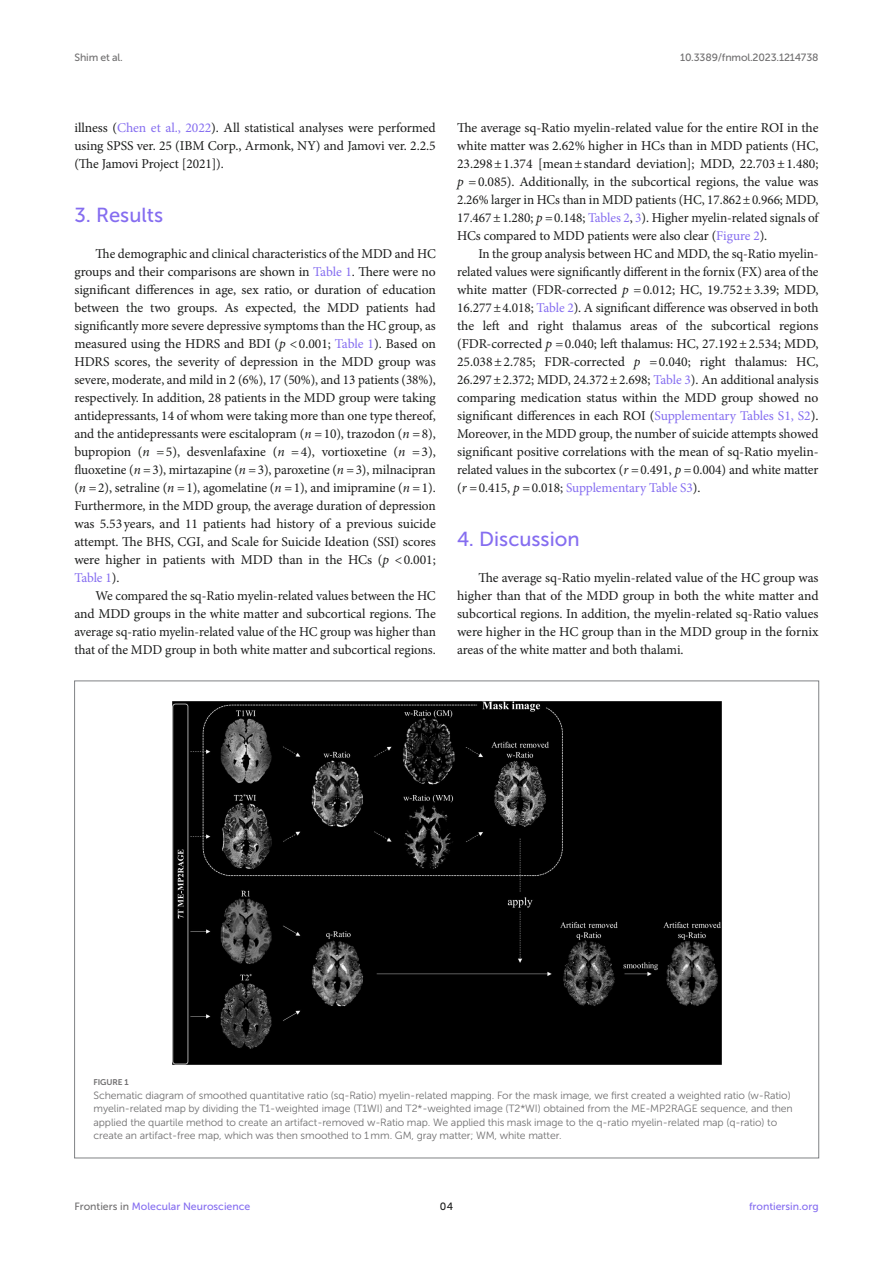
<style>
.page{position:relative;width:893px;height:1263px;background:#fff}
.page>*{position:absolute;margin:0;border:0;box-sizing:border-box;transform-origin:0 0}
.HEAD_1{font:20.25px "Museo Sans 500";color:#856df0}
.TEXT{font:13.5px/18px "Minion Pro";letter-spacing:-.005em;color:#1b1c1b;text-align:justify}
.TEXT_FLUSH{font:13.5px/18px "Minion Pro";letter-spacing:-.005em;color:#1b1c1b;text-align:justify}
.FIG_LEG{font:10.5px/13.5px "Museo Sans 300";letter-spacing:-.01em;color:#706f70}
.t1{font:10.5px "Museo Sans 500";color:#856df0}
.t2{font:10.5px "Museo Sans 500";letter-spacing:-.015em;color:#706f70}
.t3{font:10.5px "Museo Sans 500";color:#1b1c1b}
.FIG_HD{font:8.25px "Museo Sans 700";letter-spacing:-.01em;color:#706f70}
.s1{color:#856df0}
.s2{font-style:italic}
.s3{color:#706f70}
</style>
<div class="page">
<img style="left:172px;top:701px;width:550px;height:364px">
<p class="t2" style="left:74px;top:51px;width:50px">Shim et al.</p>
<p class="t2" style="left:680px;top:51px;width:140px">10.3389/fnmol.2023.1214738</p>
<p class="TEXT" style="left:74px;top:119px;width:363px">illness (<span class="s1">Chen et al., 2022</span>). All statistical analyses were performed using SPSS ver. 25 (IBM Corp., Armonk, NY) and Jamovi ver. 2.2.5 (The Jamovi Project [2021]).</p>
<p class="HEAD_1" style="left:74px;top:204px;width:90px">3. Results</p>
<p class="TEXT_FLUSH" style="left:74px;top:245px;width:363px;text-indent:21px">The demographic and clinical characteristics of the MDD and HC groups and their comparisons are shown in <span class="s1">Table 1</span>. There were no significant differences in age, sex ratio, or duration of education between the two groups. As expected, the MDD patients had significantly more severe depressive symptoms than the HC group, as measured using the HDRS and BDI (<span class="s2">p</span> &lt;0.001; <span class="s1">Table 1</span>). Based on HDRS scores, the severity of depression in the MDD group was severe, moderate, and mild in 2 (6%), 17 (50%), and 13 patients (38%), respectively. In addition, 28 patients in the MDD group were taking antidepressants, 14 of whom were taking more than one type thereof, and the antidepressants were escitalopram (<span class="s2">n</span> =10), trazodon (<span class="s2">n</span> =8), bupropion (<span class="s2">n</span> =5), desvenlafaxine (<span class="s2">n</span> =4), vortioxetine (<span class="s2">n</span> =3), fluoxetine (<span class="s2">n</span> =3), mirtazapine (<span class="s2">n</span> =3), paroxetine (<span class="s2">n</span> =3), milnacipran (<span class="s2">n</span> =2), setraline (<span class="s2">n</span> =1), agomelatine (<span class="s2">n</span> =1), and imipramine (<span class="s2">n</span> =1).<br>Furthermore, in the MDD group, the average duration of depression was 5.53years, and 11 patients had history of a previous suicide attempt. The BHS, CGI, and Scale for Suicide Ideation (SSI) scores were higher in patients with MDD than in the HCs (<span class="s2">p</span> &lt;0.001; <span class="s1">Table 1</span>).</p>
<p class="TEXT" style="left:74px;top:587px;width:363px;text-indent:21px">We compared the sq-Ratio myelin-related values between the HC and MDD groups in the white matter and subcortical regions. The average sq-ratio myelin-related value of the HC group was higher than that of the MDD group in both white matter and subcortical regions.</p>
<p class="TEXT" style="left:457px;top:119px;width:363px">The average sq-Ratio myelin-related value for the entire ROI in the white matter was 2.62% higher in HCs than in MDD patients (HC, 23.298±1.374 [mean±standard deviation]; MDD, 22.703±1.480; <span class="s2">p</span> =0.085). Additionally, in the subcortical regions, the value was 2.26% larger in HCs than in MDD patients (HC, 17.862±0.966; MDD, 17.467±1.280; <span class="s2">p</span> =0.148; <span class="s1">Tables 2</span>, <span class="s1">3</span>). Higher myelin-related signals of HCs compared to MDD patients were also clear (<span class="s1">Figure 2</span>).</p>
<p class="TEXT" style="left:457px;top:245px;width:363px;text-indent:21px">In the group analysis between HC and MDD, the sq-Ratio myelin&shy;related values were significantly different in the fornix (FX) area of the white matter (FDR-corrected <span class="s2">p</span> =0.012; HC, 19.752±3.39; MDD, 16.277±4.018; <span class="s1">Table 2</span>). A significant difference was observed in both the left and right thalamus areas of the subcortical regions (FDR-corrected <span class="s2">p</span> =0.040; left thalamus: HC, 27.192±2.534; MDD, 25.038±2.785; FDR-corrected <span class="s2">p</span> =0.040; right thalamus: HC, 26.297±2.372; MDD, 24.372±2.698; <span class="s1">Table 3</span>). An additional analysis comparing medication status within the MDD group showed no significant differences in each ROI (<span class="s1">Supplementary Tables S1, S2</span>).<br>Moreover, in the MDD group, the number of suicide attempts showed significant positive correlations with the mean of sq-Ratio myelin&shy;related values in the subcortex (<span class="s2">r</span> =0.491, <span class="s2">p</span> =0.004) and white matter (<span class="s2">r</span> =0.415, <span class="s2">p</span> =0.018; <span class="s1">Supplementary Table S3</span>).</p>
<p class="HEAD_1" style="left:457px;top:528px;width:124px">4. Discussion</p>
<p class="TEXT_FLUSH" style="left:457px;top:569px;width:363px;text-indent:21px">The average sq-Ratio myelin-related value of the HC group was higher than that of the MDD group in both the white matter and subcortical regions. In addition, the myelin-related sq-Ratio values were higher in the HC group than in the MDD group in the fornix areas of the white matter and both thalami.</p>
<p class="FIG_HD" style="left:94px;top:1077px;width:37px">FIGURE 1</p>
<p class="FIG_LEG" style="left:94px;top:1088px;width:701px">Schematic diagram of smoothed quantitative ratio (sq-Ratio) myelin-related mapping. For the mask image, we first created a weighted ratio (w-Ratio) myelin-related map by dividing the T1-weighted image (T1WI) and T2*-weighted image (T2*WI) obtained from the ME-MP2RAGE sequence, and then applied the quartile method to create an artifact-removed w-Ratio map. We applied this mask image to the q-ratio myelin-related map (q-ratio) to create an artifact-free map, which was then smoothed to 1 mm. GM, gray matter; WM, white matter.</p>
<p class="t1" style="left:74px;top:1200px;width:177px"><span class="s3">Frontiers in</span> Molecular Neuroscience</p>
<p class="t3" style="left:440px;top:1200px;width:15px">04</p>
<p class="t1" style="left:749px;top:1200px;width:71px">frontiersin.org</p>
</div>
